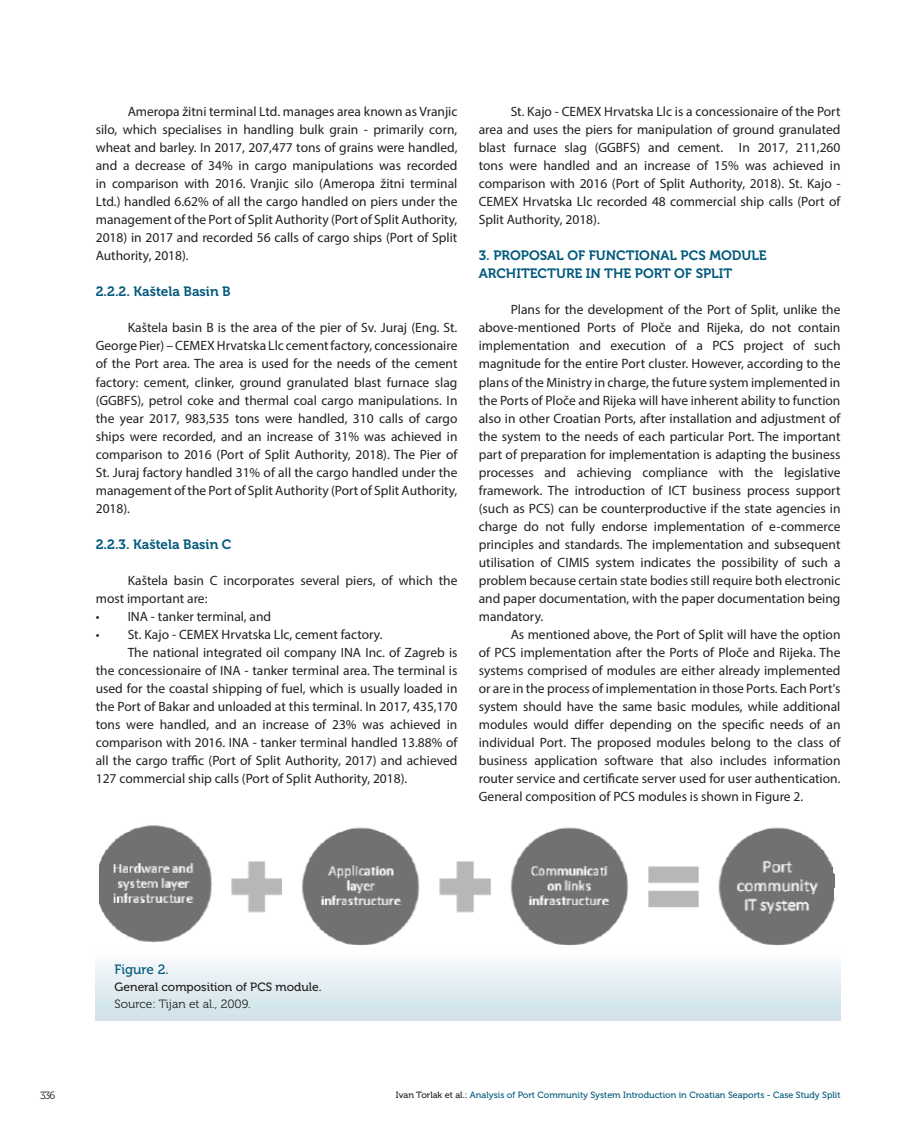
<style>
.page{position:relative;width:915px;height:1127px;background:#fff}
.page>*{position:absolute;margin:0;border:0;box-sizing:border-box;transform-origin:0 0}
.Body_text{font:13.5px/18px "Myriad Pro";color:#231f20;text-align:justify}
.Podnaslov{font:13.5px/18px "Museo 700";color:#00597c}
.Figure{font:13.5px "Museo 500";color:#00597c}
.Figure-2{font:12px "Museo 500";color:#231f20}
.Figure-3{font:12px "Museo 300";color:#231f20}
.t1{font:10.5px "Museo 300";color:#231f20}
.t2{font:9px "Museo 500";color:#00597c}
.s1{color:#231f20}
</style>
<div class="page">
<img style="left:100px;top:825px;width:735px;height:121px">
<div style="left:96px;top:949px;width:744px;height:71px;background:linear-gradient(to bottom,#fdfdfe,#cce0e8)"></div>
<p class="Body_text" style="left:96px;top:103px;width:363px;text-indent:32px">Ameropa žitni terminal Ltd. manages area known as Vranjic silo, which specialises in handling bulk grain - primarily corn, wheat and barley. In 2017, 207,477 tons of grains were handled, and a decrease of 34% in cargo manipulations was recorded in comparison with 2016. Vranjic silo (Ameropa žitni terminal Ltd.) handled 6.62% of all the cargo handled on piers under the management of the Port of Split Authority (Port of Split Authority, 2018) in 2017 and recorded 56 calls of cargo ships (Port of Split Authority, 2018).</p>
<p class="Podnaslov" style="left:96px;top:283px;width:136px">2.2.2. Kaštela Basin B</p>
<p class="Body_text" style="left:96px;top:319px;width:363px;text-indent:32px">Kaštela basin B is the area of the pier of Sv. Juraj (Eng. St.<br>George Pier) – CEMEX Hrvatska Llc cement factory, concessionaire of the Port area. The area is used for the needs of the cement factory: cement, clinker, ground granulated blast furnace slag (GGBFS), petrol coke and thermal coal cargo manipulations. In the year 2017, 983,535 tons were handled, 310 calls of cargo ships were recorded, and an increase of 31% was achieved in comparison to 2016 (Port of Split Authority, 2018). The Pier of St. Juraj factory handled 31% of all the cargo handled under the management of the Port of Split Authority (Port of Split Authority, 2018).</p>
<p class="Podnaslov" style="left:96px;top:535px;width:137px">2.2.3. Kaštela Basin C</p>
<p class="Body_text" style="left:96px;top:571px;width:363px;text-indent:32px">Kaštela basin C incorporates several piers, of which the most important are:</p>
<p class="Body_text" style="left:96px;top:607px;width:177px">• INA - tanker terminal, and</p>
<p class="Body_text" style="left:96px;top:625px;width:288px">• St. Kajo - CEMEX Hrvatska Llc, cement factory.</p>
<p class="Body_text" style="left:96px;top:643px;width:363px;text-indent:32px">The national integrated oil company INA Inc. of Zagreb is the concessionaire of INA - tanker terminal area. The terminal is used for the coastal shipping of fuel, which is usually loaded in the Port of Bakar and unloaded at this terminal. In 2017, 435,170 tons were handled, and an increase of 23% was achieved in comparison with 2016. INA - tanker terminal handled 13.88% of all the cargo traffic (Port of Split Authority, 2017) and achieved 127 commercial ship calls (Port of Split Authority, 2018).</p>
<p class="Body_text" style="left:478px;top:103px;width:363px;text-indent:32px">St. Kajo - CEMEX Hrvatska Llc is a concessionaire of the Port area and uses the piers for manipulation of ground granulated blast furnace slag (GGBFS) and cement. In 2017, 211,260 tons were handled and an increase of 15% was achieved in comparison with 2016 (Port of Split Authority, 2018). St. Kajo - CEMEX Hrvatska Llc recorded 48 commercial ship calls (Port of Split Authority, 2018).</p>
<p class="Podnaslov" style="left:478px;top:247px;width:289px">3. PROPOSAL OF FUNCTIONAL PCS MODULE<br>ARCHITECTURE IN THE PORT OF SPLIT</p>
<p class="Body_text" style="left:478px;top:301px;width:363px;text-indent:32px">Plans for the development of the Port of Split, unlike the above-mentioned Ports of Ploče and Rijeka, do not contain implementation and execution of a PCS project of such magnitude for the entire Port cluster. However, according to the plans of the Ministry in charge, the future system implemented in the Ports of Ploče and Rijeka will have inherent ability to function also in other Croatian Ports, after installation and adjustment of the system to the needs of each particular Port. The important part of preparation for implementation is adapting the business processes and achieving compliance with the legislative framework. The introduction of ICT business process support (such as PCS) can be counterproductive if the state agencies in charge do not fully endorse implementation of e-commerce principles and standards. The implementation and subsequent utilisation of CIMIS system indicates the possibility of such a problem because certain state bodies still require both electronic and paper documentation, with the paper documentation being mandatory.</p>
<p class="Body_text" style="left:478px;top:625px;width:363px;text-indent:32px">As mentioned above, the Port of Split will have the option of PCS implementation after the Ports of Ploče and Rijeka. The systems comprised of modules are either already implemented or are in the process of implementation in those Ports. Each Port's system should have the same basic modules, while additional modules would differ depending on the specific needs of an individual Port. The proposed modules belong to the class of business application software that also includes information router service and certificate server used for user authentication.<br>General composition of PCS modules is shown in Figure 2.</p>
<p class="Figure" style="left:114px;top:962px;width:56px">Figure 2.</p>
<p class="Figure-2" style="left:114px;top:980px;width:208px">General composition of PCS module.</p>
<p class="Figure-3" style="left:114px;top:997px;width:137px">Source: Tijan et al., 2009.</p>
<p class="t1" style="left:40px;top:1090px;width:17px">336</p>
<p class="t2" style="left:396px;top:1090px;width:446px"><span class="s1">Ivan Torlak et al.:</span> Analysis of Port Community System Introduction in Croatian Seaports - Case Study Split</p>
</div>
